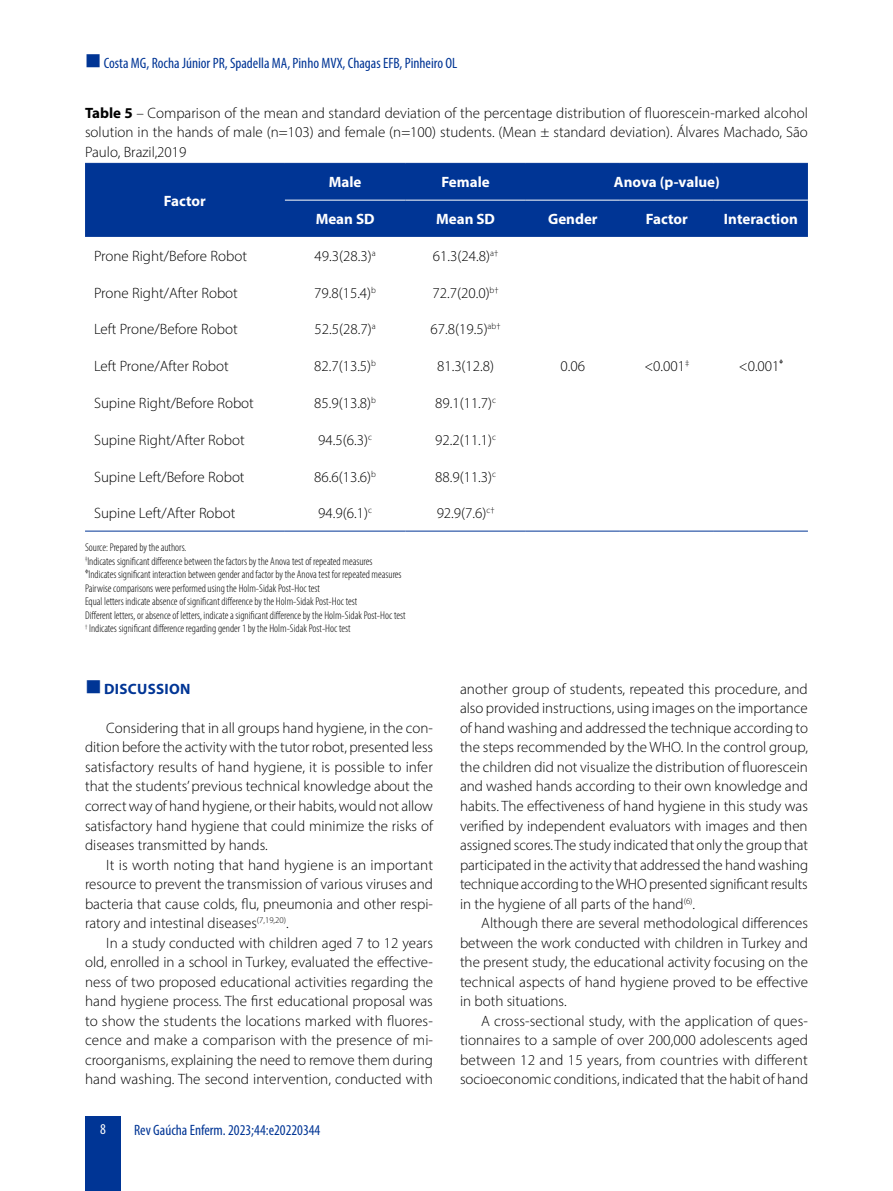
<style>
.page{position:relative;width:893px;height:1191px;background:#fff}
.page>*{position:absolute;margin:0;border:0;box-sizing:border-box;transform-origin:0 0}
.t1{font:300 15px/19.5px "Myriad Pro";color:#000;text-align:justify}
.t2{font:condensed 15px "Myriad Pro";color:#003595}
.t3{font:700 15px "Myriad Pro";color:#fff}
.t4{font:700 15px "Myriad Pro";letter-spacing:.02em;color:#003595}
.t5{font:condensed 15px "Myriad Pro";color:#fff}
.t6{font:300 condensed 11.25px/13.5px "Myriad Pro";color:#000}
.s1{font-weight:700}
</style>
<div class="page">
<div style="left:85px;top:1116px;width:36px;height:75px;background:#003595"></div>
<div style="left:85px;top:164px;width:723px;height:73px;background:#003595"></div>
<hr style="left:85px;top:163px;width:200px;height:1px;background:#003595">
<hr style="left:285px;top:163px;width:120px;height:1px;background:#003595">
<hr style="left:405px;top:163px;width:121px;height:1px;background:#003595">
<hr style="left:526px;top:163px;width:94px;height:1px;background:#003595">
<hr style="left:620px;top:163px;width:94px;height:1px;background:#003595">
<hr style="left:714px;top:163px;width:94px;height:1px;background:#003595">
<hr style="left:85px;top:531px;width:200px;height:1px;background:#003595">
<hr style="left:285px;top:531px;width:120px;height:1px;background:#003595">
<hr style="left:405px;top:531px;width:121px;height:1px;background:#003595">
<hr style="left:526px;top:531px;width:94px;height:1px;background:#003595">
<hr style="left:620px;top:531px;width:94px;height:1px;background:#003595">
<hr style="left:714px;top:531px;width:94px;height:1px;background:#003595">
<hr style="left:285px;top:200px;width:120px;height:1px;background:#fff">
<hr style="left:405px;top:200px;width:121px;height:1px;background:#fff">
<hr style="left:526px;top:200px;width:94px;height:1px;background:#fff">
<hr style="left:620px;top:200px;width:94px;height:1px;background:#fff">
<hr style="left:714px;top:200px;width:94px;height:1px;background:#fff">
<p class="t2" style="left:104px;top:54px;width:355px">Costa MG, Rocha Júnior PR, Spadella MA, Pinho MVX, Chagas EFB, Pinheiro OL</p>
<p class="t1" style="left:85px;top:103px;width:724px"><span class="s1">Table 5</span> – Comparison of the mean and standard deviation of the percentage distribution of fluorescein-marked alcohol solution in the hands of male (n=103) and female (n=100) students. (Mean ± standard deviation). Álvares Machado, São Paulo, Brazil,2019</p>
<p class="t3" style="left:164px;top:191px;width:44px">Factor</p>
<p class="t3" style="left:329px;top:172px;width:34px">Male</p>
<p class="t3" style="left:441px;top:172px;width:50px">Female</p>
<p class="t3" style="left:614px;top:172px;width:107px">Anova (p-value)</p>
<p class="t3" style="left:316px;top:209px;width:60px">Mean SD</p>
<p class="t3" style="left:436px;top:209px;width:60px">Mean SD</p>
<p class="t3" style="left:548px;top:209px;width:51px">Gender</p>
<p class="t3" style="left:646px;top:209px;width:44px">Factor</p>
<p class="t3" style="left:724px;top:209px;width:75px">Interaction</p>
<p class="t1" style="left:94px;top:246px;width:154px">Prone Right/Before Robot</p>
<p class="t1" style="left:315px;top:246px;width:63px">49.3(28.3)<sup>a</sup></p>
<p class="t1" style="left:433px;top:246px;width:67px">61.3(24.8)<sup>a†</sup></p>
<p class="t1" style="left:94px;top:283px;width:145px">Prone Right/After Robot</p>
<p class="t1" style="left:314px;top:283px;width:63px">79.8(15.4)<sup>b</sup></p>
<p class="t1" style="left:433px;top:283px;width:68px">72.7(20.0)<sup>b†</sup></p>
<p class="t1" style="left:94px;top:319px;width:145px">Left Prone/Before Robot</p>
<p class="t1" style="left:315px;top:319px;width:63px">52.5(28.7)<sup>a</sup></p>
<p class="t1" style="left:431px;top:319px;width:72px">67.8(19.5)<sup>ab†</sup></p>
<p class="t1" style="left:94px;top:356px;width:136px">Left Prone/After Robot</p>
<p class="t1" style="left:314px;top:356px;width:63px">82.7(13.5)<sup>b</sup></p>
<p class="t1" style="left:437px;top:356px;width:59px">81.3(12.8)</p>
<p class="t1" style="left:561px;top:356px;width:26px">0.06</p>
<p class="t1" style="left:644px;top:356px;width:47px">&lt;0.001<sup>‡</sup></p>
<p class="t1" style="left:739px;top:356px;width:46px">&lt;0.001<sup>ᶲ</sup></p>
<p class="t1" style="left:94px;top:393px;width:161px">Supine Right/Before Robot</p>
<p class="t1" style="left:314px;top:393px;width:63px">85.9(13.8)<sup>b</sup></p>
<p class="t1" style="left:435px;top:393px;width:62px">89.1(11.7)<sup>c</sup></p>
<p class="t1" style="left:94px;top:430px;width:152px">Supine Right/After Robot</p>
<p class="t1" style="left:318px;top:430px;width:55px">94.5(6.3)<sup>c</sup></p>
<p class="t1" style="left:435px;top:430px;width:62px">92.2(11.1)<sup>c</sup></p>
<p class="t1" style="left:94px;top:467px;width:152px">Supine Left/Before Robot</p>
<p class="t1" style="left:314px;top:467px;width:63px">86.6(13.6)<sup>b</sup></p>
<p class="t1" style="left:435px;top:467px;width:62px">88.9(11.3)<sup>c</sup></p>
<p class="t1" style="left:94px;top:503px;width:143px">Supine Left/After Robot</p>
<p class="t1" style="left:318px;top:503px;width:55px">94.9(6.1)<sup>c</sup></p>
<p class="t1" style="left:437px;top:503px;width:59px">92.9(7.6)<sup>c†</sup></p>
<p class="t6" style="left:85px;top:541px;width:322px">Source: Prepared by the authors.<br><sup>‡</sup>Indicates significant difference between the factors by the Anova test of repeated measures <sup>ᶲ</sup>Indicates significant interaction between gender and factor by the Anova test for repeated measures Pairwise comparisons were performed using the Holm-Sidak Post-Hoc test<br>Equal letters indicate absence of significant difference by the Holm-Sidak Post-Hoc test<br>Different letters, or absence of letters, indicate a significant difference by the Holm-Sidak Post-Hoc test <sup>†</sup> Indicates significant difference regarding gender 1 by the Holm-Sidak Post-Hoc test</p>
<p class="t4" style="left:104px;top:679px;width:88px">DISCUSSION</p>
<p class="t1" style="left:85px;top:718px;width:350px;text-indent:21px">Considering that in all groups hand hygiene, in the con&shy;dition before the activity with the tutor robot, presented less satisfactory results of hand hygiene, it is possible to infer that the students’ previous technical knowledge about the correct way of hand hygiene, or their habits, would not allow satisfactory hand hygiene that could minimize the risks of diseases transmitted by hands.</p>
<p class="t1" style="left:85px;top:854px;width:349px;text-indent:21px">It is worth noting that hand hygiene is an important resource to prevent the transmission of various viruses and bacteria that cause colds, flu, pneumonia and other respi&shy;ratory and intestinal diseases<sup>(7,19,20)</sup>.</p>
<p class="t1" style="left:85px;top:932px;width:349px;text-indent:21px">In a study conducted with children aged 7 to 12 years old, enrolled in a school in Turkey, evaluated the effective&shy;ness of two proposed educational activities regarding the hand hygiene process. The first educational proposal was to show the students the locations marked with fluores&shy;cence and make a comparison with the presence of mi&shy;croorganisms, explaining the need to remove them during hand washing. The second intervention, conducted with</p>
<p class="t5" style="left:100px;top:1120px;width:7px">8</p>
<p class="t2" style="left:134px;top:1121px;width:188px">Rev Gaúcha Enferm. 2023;44:e20220344</p>
<p class="t1" style="left:460px;top:679px;width:350px">another group of students, repeated this procedure, and also provided instructions, using images on the importance of hand washing and addressed the technique according to the steps recommended by the WHO. In the control group, the children did not visualize the distribution of fluorescein and washed hands according to their own knowledge and habits. The effectiveness of hand hygiene in this study was verified by independent evaluators with images and then assigned scores. The study indicated that only the group that participated in the activity that addressed the hand washing technique according to the WHO presented significant results in the hygiene of all parts of the hand<sup>(6)</sup>.</p>
<p class="t1" style="left:460px;top:913px;width:349px;text-indent:21px">Although there are several methodological differences between the work conducted with children in Turkey and the present study, the educational activity focusing on the technical aspects of hand hygiene proved to be effective in both situations.</p>
<p class="t1" style="left:460px;top:1010px;width:350px;text-indent:21px">A cross-sectional study, with the application of ques&shy;tionnaires to a sample of over 200,000 adolescents aged between 12 and 15 years, from countries with different socioeconomic conditions, indicated that the habit of hand</p>
</div>
